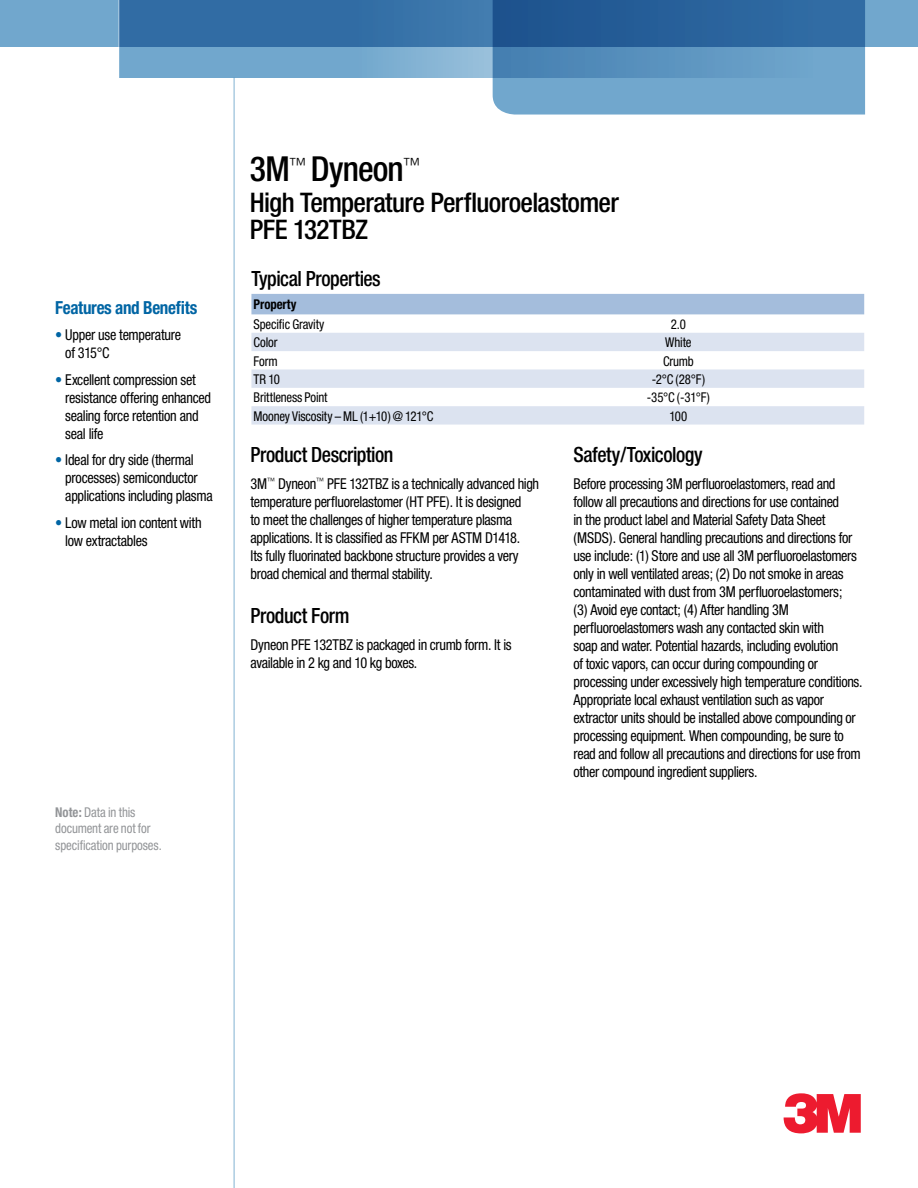
<style>
.page{position:relative;width:918px;height:1188px;background:#fff}
.page>*{position:absolute;margin:0;border:0;box-sizing:border-box;transform-origin:0 0}
.t1{font:54px "Logo 3 Mv 3 tt";color:#ed1b2f}
.t2{font:500 condensed 34.5px "Helvetica Neue";letter-spacing:-.025em;color:#000}
.t3{font:500 condensed 27px/27px "Helvetica Neue";letter-spacing:-.025em;color:#000}
.t4{font:500 condensed 21px "Helvetica Neue";letter-spacing:-.02em;color:#000;scale:.95 1}
.t5{font:700 condensed 18px "Helvetica Neue";letter-spacing:-.02em;color:#0065a4;scale:.95 1}
.t6{font:condensed 15px/18px "Helvetica Neue";letter-spacing:-.025em;color:#000;scale:.95 1}
.t7{font:condensed 13.5px "Helvetica Neue";letter-spacing:-.01em;color:#000;scale:.95 1}
.t8{font:condensed 13.5px/16.5px "Helvetica Neue";letter-spacing:-.01em;color:#939598;scale:.95 1}
.t9{font:700 condensed 13.5px "Helvetica Neue";letter-spacing:-.01em;color:#000;scale:.95 1}
.s1{color:#0065a4}
.s2{font-weight:700}
</style>
<div class="page">
<div style="left:0;top:0;width:918px;height:47px;background:#71a7cd"></div>
<svg style="left:119px;top:0;width:374px;height:78px;background:#4f87b6"></svg>
<svg style="left:493px;top:0;width:372px;height:115px;background:#4e85b4"></svg>
<hr style="left:118px;top:0;width:1px;height:81px;background:#fff">
<hr style="left:234px;top:78px;width:1px;height:1110px;background:#0065a4">
<svg style="left:251px;top:293px;width:613px;height:22px"></svg>
<div style="left:251px;top:294px;width:613px;height:20px;background:#a4bddc"></div>
<svg style="left:251px;top:333px;width:613px;height:92px;fill:#dce3f0"></svg>
<p class="t5" style="left:55px;top:296px;width:151px">Features and Benefits</p>
<p class="t6" style="left:65px;top:326px;width:123px;text-indent:-10px"><span class="s1">•</span> Upper use temperature of 315°C</p>
<p class="t6" style="left:65px;top:370px;width:155px;text-indent:-10px"><span class="s1">•</span> Excellent compression set resistance offering enhanced sealing force retention and seal life</p>
<p class="t6" style="left:65px;top:451px;width:157px;text-indent:-10px"><span class="s1">•</span> Ideal for dry side (thermal processes) semiconductor applications including plasma</p>
<p class="t6" style="left:65px;top:514px;width:145px;text-indent:-10px"><span class="s1">•</span> Low metal ion content with low extractables</p>
<p class="t8" style="left:55px;top:804px;width:114px"><span class="s2">Note:</span> Data in this document are not for specification purposes.</p>
<h2 class="t2" style="left:250px;top:148px;width:172px">3M<sup>™</sup> Dyneon<sup>™</sup></h2>
<h3 class="t3" style="left:250px;top:188px;width:371px">High Temperature Perfluoroelastomer<br>PFE 132TBZ</h3>
<h3 class="t4" style="left:251px;top:266px;width:138px">Typical Properties</h3>
<p class="t9" style="left:254px;top:296px;width:47px">Property</p>
<p class="t7" style="left:254px;top:316px;width:76px">Specific Gravity</p>
<p class="t7" style="left:671px;top:316px;width:17px">2.0</p>
<p class="t7" style="left:254px;top:335px;width:27px">Color</p>
<p class="t7" style="left:665px;top:335px;width:29px">White</p>
<p class="t7" style="left:254px;top:353px;width:27px">Form</p>
<p class="t7" style="left:663px;top:353px;width:34px">Crumb</p>
<p class="t7" style="left:254px;top:371px;width:29px">TR 10</p>
<p class="t7" style="left:652px;top:371px;width:58px">-2°C (28°F)</p>
<p class="t7" style="left:254px;top:390px;width:79px">Brittleness Point</p>
<p class="t7" style="left:647px;top:390px;width:68px">-35°C (-31°F)</p>
<p class="t7" style="left:254px;top:408px;width:191px">Mooney Viscosity – ML (1+10) @ 121°C</p>
<p class="t7" style="left:670px;top:408px;width:20px">100</p>
<h3 class="t4" style="left:251px;top:442px;width:152px">Product Description</h3>
<p class="t6" style="left:251px;top:474px;width:305px">3M<sup>™</sup> Dyneon<sup>™</sup> PFE 132TBZ is a technically advanced high temperature perfluorelastomer (HT PFE). It is designed<br>to meet the challenges of higher temperature plasma applications. It is classified as FFKM per ASTM D1418.<br>Its fully fluorinated backbone structure provides a very broad chemical and thermal stability.</p>
<h3 class="t4" style="left:251px;top:603px;width:106px">Product Form</h3>
<p class="t6" style="left:251px;top:635px;width:276px">Dyneon PFE 132TBZ is packaged in crumb form. It is available in 2 kg and 10 kg boxes.</p>
<h3 class="t4" style="left:573px;top:442px;width:137px">Safety/Toxicology</h3>
<p class="t6" style="left:573px;top:474px;width:306px">Before processing 3M perfluoroelastomers, read and follow all precautions and directions for use contained<br>in the product label and Material Safety Data Sheet (MSDS). General handling precautions and directions for use include: (1) Store and use all 3M perfluoroelastomers only in well ventilated areas; (2) Do not smoke in areas contaminated with dust from 3M perfluoroelastomers;<br>(3) Avoid eye contact; (4) After handling 3M perfluoroelastomers wash any contacted skin with<br>soap and water. Potential hazards, including evolution<br>of toxic vapors, can occur during compounding or processing under excessively high temperature conditions.<br>Appropriate local exhaust ventilation such as vapor extractor units should be installed above compounding or processing equipment. When compounding, be sure to read and follow all precautions and directions for use from other compound ingredient suppliers.</p>
<h1 class="t1" style="left:783px;top:1082px;width:80px">3</h1>
</div>
